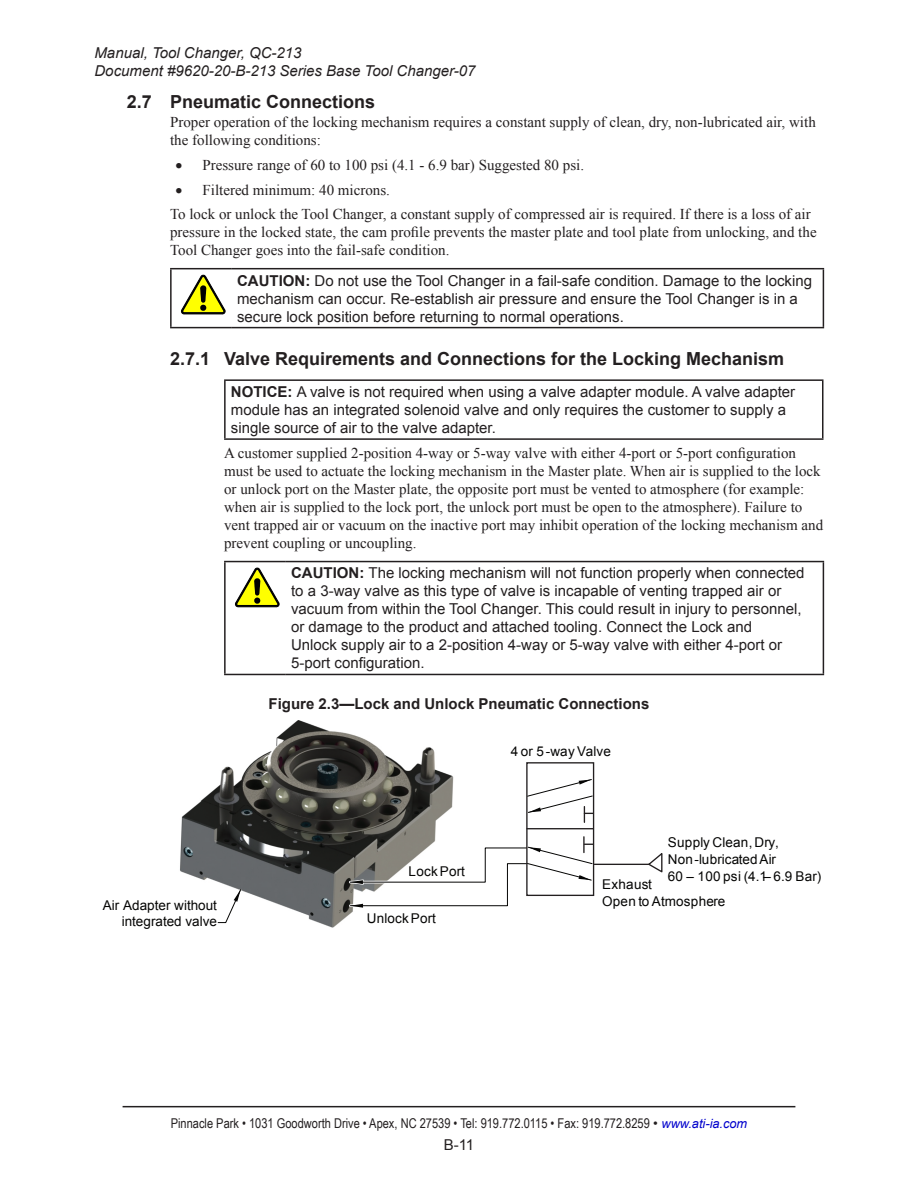
<style>
.page{position:relative;width:918px;height:1188px;background:#fff}
.page>*{position:absolute;margin:0;border:0;box-sizing:border-box;transform-origin:0 0}
.t1{font:700 18px "Arial";color:#231f20}
.Caution{font:15px/18px "Arial";color:#231f20}
.Text_3{font:15px/18px "Times New Roman";color:#231f20}
.Text_2{font:15px/18px "Times New Roman";color:#231f20}
.Notice{font:15px/18px "Arial";color:#231f20}
.t2{font:italic 15px/18px "Arial";color:#231f20}
.t3{font:700 15px "Arial";color:#231f20}
.t4{font:13.5px/16.8px "Arial";letter-spacing:.015em;color:#050504}
.t5{font:13.5px "Arial Narrow";color:#231f20}
.s1{font-weight:700}
.s2{font-family:"Arial"}
.s3{font-family:"Arial";font-style:italic;font-size:12.75px;color:#00c}
</style>
<div class="page">
<hr style="left:123px;top:1106px;width:672px;height:1px;background:#231f20">
<hr style="left:231px;top:268px;width:593px;height:1px;background:#231f20">
<hr style="left:823px;top:269px;width:1px;height:58px;background:#231f20">
<hr style="left:231px;top:327px;width:593px;height:1px;background:#231f20">
<hr style="left:170px;top:268px;width:61px;height:1px;background:#231f20">
<hr style="left:170px;top:269px;width:2px;height:58px;background:#231f20">
<hr style="left:170px;top:327px;width:61px;height:1px;background:#231f20">
<svg style="left:181px;top:275px;width:45px;height:40px"></svg>
<hr style="left:224px;top:379px;width:600px;height:2px;background:#231f20">
<hr style="left:224px;top:381px;width:2px;height:57px;background:#231f20">
<hr style="left:822px;top:381px;width:2px;height:57px;background:#231f20">
<hr style="left:224px;top:438px;width:600px;height:2px;background:#231f20">
<hr style="left:285px;top:561px;width:539px;height:1px;background:#231f20">
<hr style="left:823px;top:562px;width:1px;height:112px;background:#231f20">
<hr style="left:285px;top:674px;width:539px;height:1px;background:#231f20">
<hr style="left:224px;top:561px;width:61px;height:1px;background:#231f20">
<hr style="left:224px;top:562px;width:2px;height:112px;background:#231f20">
<hr style="left:224px;top:674px;width:61px;height:1px;background:#231f20">
<svg style="left:235px;top:568px;width:45px;height:39px"></svg>
<img style="left:180px;top:720px;width:274px;height:208px">
<hr style="left:527px;top:828px;width:66px;height:1px;background:#231f20">
<svg style="left:528px;top:776px;width:67px;height:46px"></svg>
<svg style="left:349px;top:837px;width:314px;height:72px"></svg>
<div style="left:526px;top:762px;width:68px;height:134px;border:1px solid #231f20"></div>
<svg style="left:217px;top:888px;width:26px;height:35px"></svg>
<p class="t2" style="left:94px;top:44px;width:383px">Manual, Tool Changer, QC‑213<br>Document #9620-20-B-213 Series Base Tool Changer‑07</p>
<p class="t1" style="left:127px;top:89px;width:250px">2.7 Pneumatic Connections</p>
<p class="Text_2" style="left:170px;top:113px;width:647px">Proper operation of the locking mechanism requires a constant supply of clean, dry, non‑lubricated air, with the following conditions:</p>
<p class="Text_3" style="left:176px;top:156px;width:410px">• Pressure range of 60 to 100 psi (4.1 ‑ 6.9 bar) Suggested 80 psi.</p>
<p class="Text_3" style="left:176px;top:181px;width:216px">• Filtered minimum: 40 microns.</p>
<p class="Text_2" style="left:170px;top:205px;width:648px">To lock or unlock the Tool Changer, a constant supply of compressed air is required. If there is a loss of air pressure in the locked state, the cam profile prevents the master plate and tool plate from unlocking, and the<br>Tool Changer goes into the fail‑safe condition.</p>
<p class="Caution" style="left:237px;top:272px;width:576px"><span class="s1">CAUTION:</span> Do not use the Tool Changer in a fail‑safe condition. Damage to the locking mechanism can occur. Re‑establish air pressure and ensure the Tool Changer is in a secure lock position before returning to normal operations.</p>
<p class="t1" style="left:170px;top:347px;width:616px">2.7.1 Valve Requirements and Connections for the Locking Mechanism</p>
<p class="Notice" style="left:231px;top:383px;width:566px"><span class="s1">NOTICE:</span> A valve is not required when using a valve adapter module. A valve adapter module has an integrated solenoid valve and only requires the customer to supply a single source of air to the valve adapter.</p>
<p class="Text_3" style="left:224px;top:444px;width:601px">A customer supplied 2‑position 4‑way or 5‑way valve with either 4‑port or 5‑port configuration must be used to actuate the locking mechanism in the Master plate. When air is supplied to the lock or unlock port on the Master plate, the opposite port must be vented to atmosphere (for example: when air is supplied to the lock port, the unlock port must be open to the atmosphere). Failure to vent trapped air or vacuum on the inactive port may inhibit operation of the locking mechanism and prevent coupling or uncoupling.</p>
<p class="Caution" style="left:291px;top:564px;width:515px"><span class="s1">CAUTION:</span> The locking mechanism will not function properly when connected to a 3‑way valve as this type of valve is incapable of venting trapped air or vacuum from within the Tool Changer. This could result in injury to personnel, or damage to the product and attached tooling. Connect the Lock and<br>Unlock supply air to a 2‑position 4‑way or 5‑way valve with either 4‑port or 5‑port configuration.</p>
<p class="t3" style="left:269px;top:693px;width:382px">Figure 2.3—Lock and Unlock Pneumatic Connections</p>
<p class="t4" style="left:511px;top:743px;width:102px">4 or 5 -way Valve</p>
<p class="t4" style="left:103px;top:897px;width:116px;line-height:16.2px;text-align:right">Air Adapter without integrated valve</p>
<p class="t4" style="left:409px;top:863px;width:58px">LockPort</p>
<p class="t4" style="left:367px;top:910px;width:71px">UnlockPort</p>
<p class="t4" style="left:668px;top:834px;width:155px">Supply Clean, Dry,<br>Non-lubricatedAir<br>60 – 100 psi (4.1– 6.9 Bar)</p>
<p class="t4" style="left:602px;top:876px;width:125px">Exhaust<br>Open to Atmosphere</p>
<p class="t5" style="left:171px;top:1114px;width:578px">Pinnacle Park • 1031 Goodworth Drive • Apex, NC 27539 • Tel: 919.772.0115 • Fax: 919.772.8259 <span class="s2">•</span> <span class="s3">www.ati‑ia.com</span></p>
<p class="Caution" style="left:444px;top:1136px;width:32px">B-11</p>
</div>
